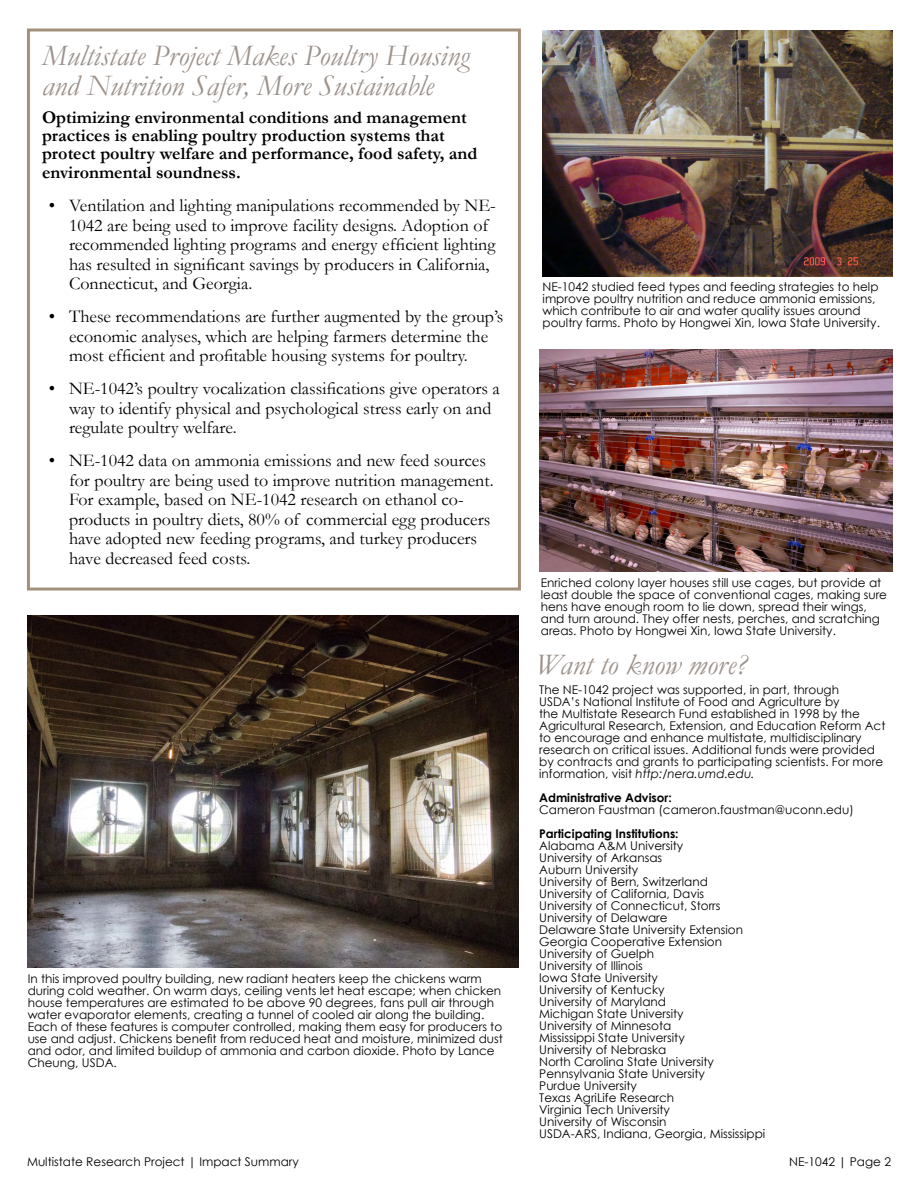
<style>
.page{position:relative;width:918px;height:1188px;background:#fff}
.page>*{position:absolute;margin:0;border:0;box-sizing:border-box;transform-origin:0 0}
.t1{font:italic 30px/30px "Garamond";color:#9c928c}
.t2{font:18px/19.5px "Garamond";color:#000}
.t3{font:700 18px/18.5px "Garamond";color:#000}
.t4{font:12px/12px "Century Gothic";color:#000}
.t5{font:700 12px "Century Gothic";color:#000}
.s1{font-style:italic}
</style>
<div class="page">
<div style="left:27px;top:28px;width:494px;height:563px;border:3px solid #a2907c"></div>
<img style="left:28px;top:616px;width:491px;height:351px">
<img style="left:540px;top:350px;width:353px;height:221px">
<img style="left:543px;top:30px;width:350px;height:246px">
<h1 class="t1" style="left:42px;top:40px;width:429px">Multistate Project Makes Poultry Housing and Nutrition Safer, More Sustainable</h1>
<h2 class="t3" style="left:42px;top:108px;width:437px">Optimizing environmental conditions and management practices is enabling poultry production systems that protect poultry welfare and performance, food safety, and environmental soundness.</h2>
<p class="t2" style="left:69px;top:196px;width:428px;text-indent:-20px">• Ventilation and lighting manipulations recommended by NE-1042 are being used to improve facility designs. Adoption of recommended lighting programs and energy efficient lighting has resulted in significant savings by producers in California, Connecticut, and Georgia.</p>
<h2 class="t2" style="left:69px;top:307px;width:436px;text-indent:-20px">• These recommendations are further augmented by the group’s economic analyses, which are helping farmers determine the most efficient and profitable housing systems for poultry.</h2>
<h2 class="t2" style="left:69px;top:379px;width:432px;text-indent:-20px">• NE-1042’s poultry vocalization classifications give operators a way to identify physical and psychological stress early on and regulate poultry welfare.</h2>
<p class="t2" style="left:69px;top:451px;width:426px;text-indent:-20px">• NE-1042 data on ammonia emissions and new feed sources for poultry are being used to improve nutrition management.<br>For example, based on NE-1042 research on ethanol co&shy;products in poultry diets, 80% of commercial egg producers have adopted new feeding programs, and turkey producers have decreased feed costs.</p>
<p class="t4" style="left:28px;top:973px;width:477px">In this improved poultry building, new radiant heaters keep the chickens warm during cold weather. On warm days, ceiling vents let heat escape; when chicken house temperatures are estimated to be above 90 degrees, fans pull air through water evaporator elements, creating a tunnel of cooled air along the building.<br>Each of these features is computer controlled, making them easy for producers to use and adjust. Chickens benefit from reduced heat and moisture, minimized dust and odor, and limited buildup of ammonia and carbon dioxide. Photo by Lance Cheung, USDA.</p>
<p class="t4" style="left:543px;top:280px;width:339px">NE-1042 studied feed types and feeding strategies to help improve poultry nutrition and reduce ammonia emissions, which contribute to air and water quality issues around poultry farms. Photo by Hongwei Xin, Iowa State University.</p>
<p class="t4" style="left:541px;top:577px;width:348px">Enriched colony layer houses still use cages, but provide at least double the space of conventional cages, making sure hens have enough room to lie down, spread their wings, and turn around. They offer nests, perches, and scratching areas. Photo by Hongwei Xin, Iowa State University.</p>
<h1 class="t1" style="left:536px;top:649px;width:213px">Want to know more?</h1>
<p class="t4" style="left:539px;top:684px;width:348px">The NE-1042 project was supported, in part, through<br>USDA’s National Institute of Food and Agriculture by<br>the Multistate Research Fund established in 1998 by the Agricultural Research, Extension, and Education Reform Act to encourage and enhance multistate, multidisciplinary research on critical issues. Additional funds were provided by contracts and grants to participating scientists. For more information, visit <span class="s1">http:/nera.umd.edu.</span></p>
<p class="t5" style="left:539px;top:789px;width:134px">Administrative Advisor:</p>
<p class="t4" style="left:539px;top:804px;width:316px">Cameron Faustman (cameron.faustman@uconn.edu)</p>
<p class="t5" style="left:539px;top:825px;width:141px">Participating Institutions:</p>
<p class="t4" style="left:539px;top:840px;width:228px">Alabama A&amp;M University<br>University of Arkansas<br>Auburn University<br>University of Bern, Switzerland<br>University of California, Davis<br>University of Connecticut, Storrs<br>University of Delaware<br>Delaware State University Extension<br>Georgia Cooperative Extension<br>University of Guelph<br>University of Illinois<br>Iowa State University<br>University of Kentucky<br>University of Maryland<br>Michigan State University<br>University of Minnesota<br>Mississippi State University<br>University of Nebraska<br>North Carolina State University<br>Pennsylvania State University<br>Purdue University<br>Texas AgriLife Research<br>Virginia Tech University<br>University of Wisconsin<br>USDA-ARS, Indiana, Georgia, Mississippi</p>
<p class="t4" style="left:27px;top:1155px;width:273px">Multistate Research Project | Impact Summary</p>
<p class="t4" style="left:789px;top:1155px;width:103px">NE-1042 | Page 2</p>
</div>
